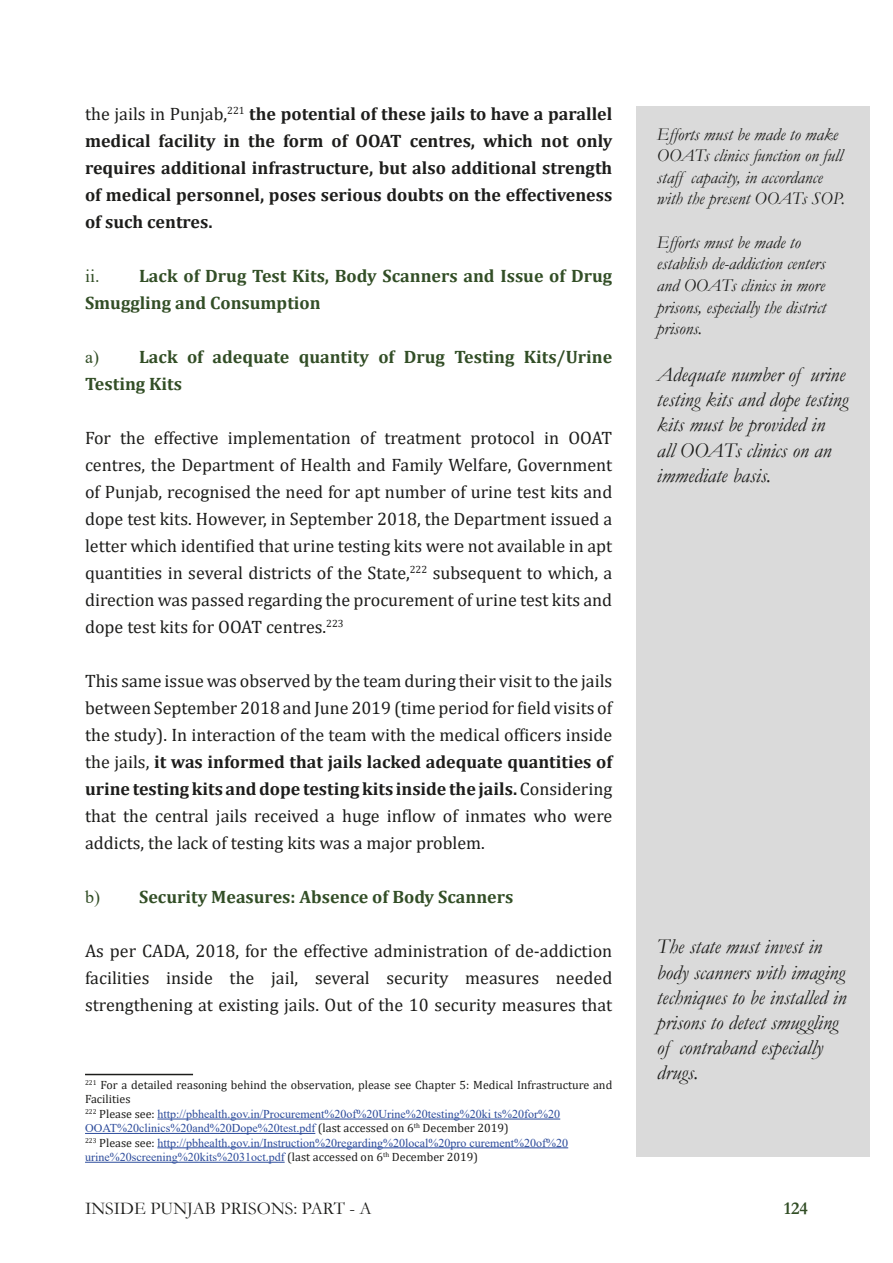
<style>
.page{position:relative;width:893px;height:1263px;background:#fff}
.page>*{position:absolute;margin:0;border:0;box-sizing:border-box;transform-origin:0 0}
.t1{font:italic 21px/25.2px "Garamond";color:#1d1d1b}
.t2{font:18px/27px "Cambria";color:#1d1d1b;text-align:justify}
.t3{font:700 18px/27px "Cambria";color:#1d1d1b;text-align:justify}
.t4{font:italic 18px/21.6px "Garamond";color:#1d1d1b}
.t5{font:700 18px/27px "Cambria";color:#324e26}
.t6{font:18px "Garamond";color:#1d1d1b}
.t7{font:700 18px "Garamond";color:#324e26}
.t8{font:12px/14.4px "Times New Roman";color:#2c4b9b}
.t9{font:12px/14.4px "Cambria";color:#1d1d1b}
.s1{font-weight:400}
.s2{font-family:"Times New Roman";font-weight:400}
.s3{font-weight:700}
.s4{font-family:"Cambria";color:#1d1d1b}
</style>
<div class="page">
<div style="left:636px;top:106px;width:234px;height:1051px;background:#dadada"></div>
<hr style="left:85px;top:1074px;width:108px;height:1px;background:#1d1d1b">
<hr style="left:157px;top:1119px;width:403px;height:1px;background:#2c4b9b">
<hr style="left:85px;top:1133px;width:230px;height:1px;background:#2c4b9b">
<hr style="left:157px;top:1147px;width:411px;height:1px;background:#2c4b9b">
<hr style="left:85px;top:1162px;width:200px;height:1px;background:#2c4b9b">
<p class="t3" style="left:85px;top:100px;width:529px"><span class="s1">the jails in Punjab,</span><sup>221</sup> the potential of these jails to have a parallel medical facility in the form of OOAT centres, which not only requires additional infrastructure, but also additional strength of medical personnel, poses serious doubts on the effectiveness of such centres.</p>
<p class="t5" style="left:85px;top:262px;width:529px"><span class="s2">ii.</span> Lack of Drug Test Kits, Body Scanners and Issue of Drug<br>Smuggling and Consumption</p>
<p class="t5" style="left:85px;top:343px;width:529px"><span class="s2">a)</span> Lack of adequate quantity of Drug Testing Kits/Urine<br>Testing Kits</p>
<p class="t2" style="left:85px;top:425px;width:529px">For the effective implementation of treatment protocol in OOAT centres, the Department of Health and Family Welfare, Government of Punjab, recognised the need for apt number of urine test kits and dope test kits. However, in September 2018, the Department issued a letter which identified that urine testing kits were not available in apt quantities in several districts of the State,<sup>222</sup> subsequent to which, a direction was passed regarding the procurement of urine test kits and dope test kits for OOAT centres.<sup>223</sup></p>
<p class="t2" style="left:85px;top:668px;width:529px">This same issue was observed by the team during their visit to the jails between September 2018 and June 2019 (time period for field visits of the study). In interaction of the team with the medical officers inside the jails, <span class="s3">it was informed that jails lacked adequate quantities of urine testing kits and dope testing kits inside the jails.</span> Considering that the central jails received a huge inflow of inmates who were addicts, the lack of testing kits was a major problem.</p>
<p class="t5" style="left:85px;top:883px;width:430px"><span class="s2">b)</span> Security Measures: Absence of Body Scanners</p>
<p class="t2" style="left:85px;top:938px;width:529px">As per CADA, 2018, for the effective administration of de-addiction facilities inside the jail, several security measures needed strengthening at existing jails. Out of the 10 security measures that</p>
<p class="t9" style="left:85px;top:1077px;width:529px"><sup>221</sup> For a detailed reasoning behind the observation, please see Chapter 5: Medical Infrastructure and<br>Facilities</p>
<p class="t8" style="left:85px;top:1106px;width:485px"><sup>222</sup> <span class="s4">Please see:</span> http://pbhealth.gov.in/Procurement%20of%20Urine%20testing%20ki ts%20for%20<br>OOAT%20clinics%20and%20Dope%20test.pdf <span class="s4">(last accessed on 6</span><sup>th</sup> <span class="s4">December 2019)<br></span><sup>223</sup> <span class="s4">Please see:</span> http://pbhealth.gov.in/Instruction%20regarding%20local%20pro curement%20of%20 urine%20screening%20kits%2031oct.pdf <span class="s4">(last accessed on 6</span><sup>th</sup> <span class="s4">December 2019)</span></p>
<p class="t4" style="left:657px;top:123px;width:190px">Efforts must be made to make<br>OOATs clinics function on full staff capacity, in accordance with the present OOATs SOP.</p>
<p class="t4" style="left:657px;top:231px;width:171px">Efforts must be made to establish de-addiction centers and OOATs clinics in more prisons, especially the district prisons.</p>
<p class="t1" style="left:657px;top:361px;width:193px">Adequate number of urine testing kits and dope testing kits must be provided in<br>all OOATs clinics on an immediate basis.</p>
<p class="t1" style="left:657px;top:934px;width:191px">The state must invest in body scanners with imaging techniques to be installed in prisons to detect smuggling of contraband especially drugs.</p>
<p class="t6" style="left:85px;top:1196px;width:288px">INSIDE PUNJAB PRISONS: PART - A</p>
<p class="t7" style="left:784px;top:1196px;width:26px">124</p>
</div>
